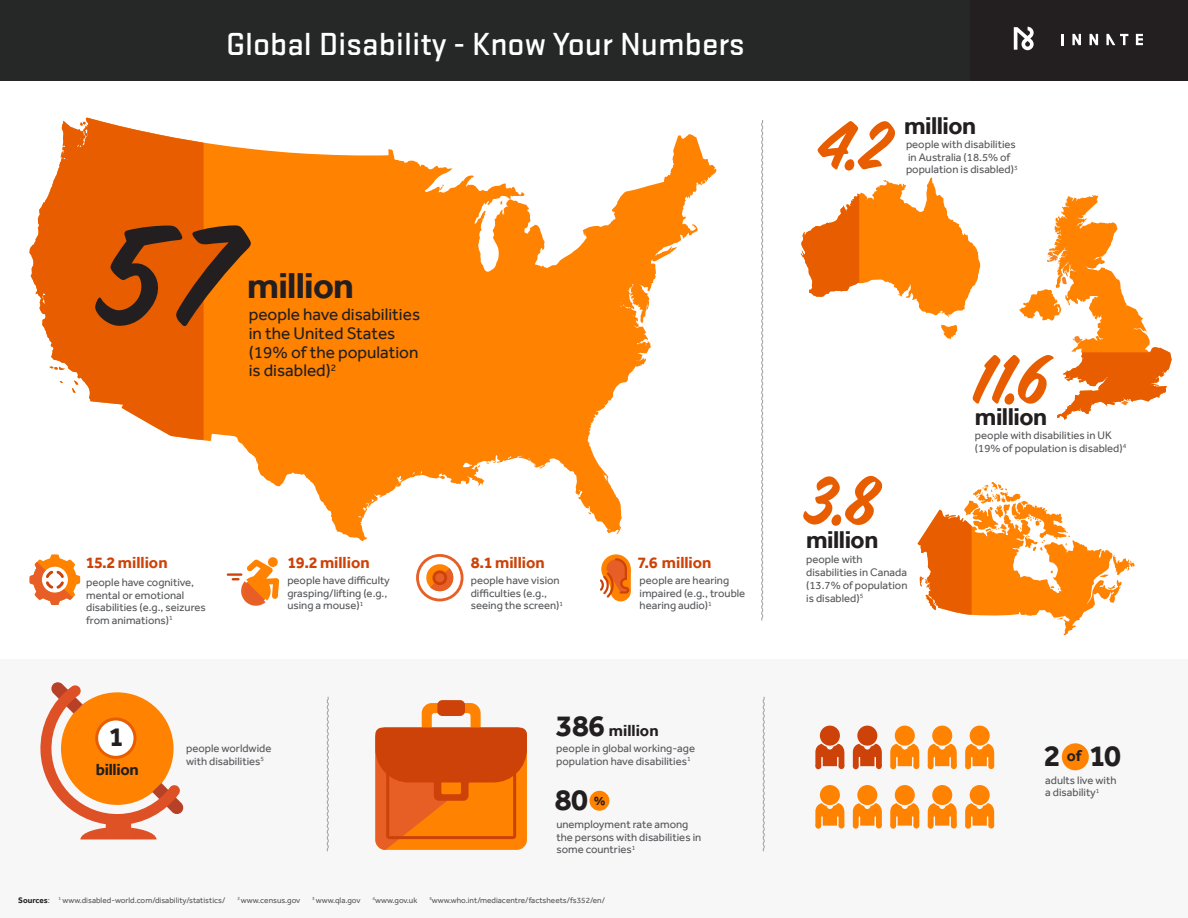
<style>
.page{position:relative;width:1188px;height:918px;background:#fff}
.page>*{position:absolute;margin:0;border:0;box-sizing:border-box;transform-origin:0 0}
.t1{font:154.8px "Sign Painter House Brush";color:#231f20}
.t2{font:75px "Sign Painter House Brush";color:#e85d00}
.t3{font:700 37.05px "Effra";letter-spacing:-.02em;color:#231f20}
.t4{font:500 33.3px "Stratum 2";color:#fff}
.t5{font:700 31.05px "Effra";color:#231f20}
.t6{font:700 28.05px "Effra";color:#231f20}
.t7{font:700 25.05px "Effra";letter-spacing:-.02em;color:#231f20}
.t8{font:17.25px/18.8px "Effra";color:#231f20}
.t9{font:700 16.5px "Effra";color:#cd4208}
.t10{font:700 16.5px "Effra";letter-spacing:-.01em;color:#231f20}
.t11{font:700 12.75px "Effra";color:#231f20}
.t12{font:11.25px/12.8px "Effra";color:#57585a}
.t13{font:8.25px "Effra";color:#57585a}
.t14{font:6.6px "Effra";color:#57585a}
.s1{font-size:31.05px}
.s2{font-weight:700;color:#231f20}
.s3{font-size:16.05px}
</style>
<div class="page">
<div style="left:0;top:660px;width:1188px;height:258px;background:#f7f7f8"></div>
<div style="left:0;top:0;width:1188px;height:81px;background:#262727"></div>
<div style="left:971px;top:0;width:217px;height:81px;background:#231f20"></div>
<svg style="left:1061px;top:34px;width:2px;height:11px"></svg>
<svg style="left:1072px;top:34px;width:9px;height:11px"></svg>
<svg style="left:1090px;top:34px;width:8px;height:11px"></svg>
<svg style="left:1136px;top:34px;width:7px;height:11px"></svg>
<svg style="left:1106px;top:34px;width:22px;height:11px"></svg>
<svg style="left:1014px;top:27px;width:20px;height:23px"></svg>
<svg style="left:202px;top:134px;width:514px;height:407px;fill:#ff8200"></svg>
<svg style="left:29px;top:118px;width:175px;height:322px;fill:#e85d00"></svg>
<svg style="left:168px;top:238px;width:69px;height:57px;background:#ed6500"></svg>
<svg style="left:30px;top:554px;width:50px;height:51px"></svg>
<svg style="left:268px;top:557px;width:10px;height:10px"></svg>
<svg style="left:228px;top:559px;width:51px;height:47px"></svg>
<div style="left:416px;top:554px;width:48px;height:47px;border:3px solid #e75f26;border-radius:50%"></div>
<svg style="left:425px;top:563px;width:30px;height:30px"></svg>
<div style="left:611px;top:581px;width:20px;height:20px;background:#ff8200;border-radius:50%"></div>
<svg style="left:601px;top:554px;width:30px;height:30px"></svg>
<svg style="left:599px;top:557px;width:32px;height:43px"></svg>
<svg style="left:761px;top:119px;width:3px;height:502px"></svg>
<svg style="left:40px;top:682px;width:144px;height:157px"></svg>
<div style="left:97px;top:719px;width:38px;height:38px;background:#fff;border-radius:50%"></div>
<div style="left:95px;top:717px;width:42px;height:42px;border:3px solid #e85d00;border-radius:50%"></div>
<svg style="left:326px;top:696px;width:3px;height:156px"></svg>
<div style="left:437px;top:700px;width:28px;height:16px;background:#cd4208;border-radius:5px"></div>
<svg style="left:375px;top:703px;width:152px;height:147px;background:#e57128"></svg>
<div style="left:589px;top:791px;width:20px;height:20px;background:#ff8200;border-radius:50%"></div>
<svg style="left:801px;top:177px;width:179px;height:140px"></svg>
<svg style="left:941px;top:325px;width:16px;height:14px"></svg>
<svg style="left:1019px;top:195px;width:153px;height:225px"></svg>
<svg style="left:918px;top:482px;width:217px;height:153px"></svg>
<div style="left:819px;top:725px;width:22px;height:21px;background:#cd4208;border-radius:50%"></div>
<div style="left:818px;top:724px;width:23px;height:23px;border:2px solid #f7f7f8;border-radius:50%"></div>
<svg style="left:815px;top:743px;width:29px;height:26px"></svg>
<div style="left:857px;top:725px;width:21px;height:21px;background:#cd4208;border-radius:50%"></div>
<div style="left:856px;top:724px;width:23px;height:23px;border:2px solid #f7f7f8;border-radius:50%"></div>
<svg style="left:853px;top:743px;width:29px;height:26px"></svg>
<div style="left:894px;top:725px;width:22px;height:21px;background:#ff8200;border-radius:50%"></div>
<div style="left:893px;top:724px;width:23px;height:23px;border:2px solid #f7f7f8;border-radius:50%"></div>
<svg style="left:890px;top:743px;width:29px;height:26px"></svg>
<div style="left:894px;top:784px;width:22px;height:22px;background:#ff8200;border-radius:50%"></div>
<div style="left:893px;top:784px;width:23px;height:23px;border:2px solid #f7f7f8;border-radius:50%"></div>
<svg style="left:890px;top:803px;width:29px;height:26px"></svg>
<div style="left:819px;top:784px;width:22px;height:22px;background:#ff8200;border-radius:50%"></div>
<div style="left:818px;top:784px;width:23px;height:23px;border:2px solid #f7f7f8;border-radius:50%"></div>
<svg style="left:815px;top:803px;width:29px;height:26px"></svg>
<div style="left:931px;top:725px;width:22px;height:21px;background:#ff8200;border-radius:50%"></div>
<div style="left:931px;top:724px;width:23px;height:23px;border:2px solid #f7f7f8;border-radius:50%"></div>
<svg style="left:928px;top:743px;width:29px;height:26px"></svg>
<div style="left:931px;top:784px;width:22px;height:22px;background:#ff8200;border-radius:50%"></div>
<div style="left:931px;top:784px;width:23px;height:23px;border:2px solid #f7f7f8;border-radius:50%"></div>
<svg style="left:928px;top:803px;width:29px;height:26px"></svg>
<div style="left:857px;top:784px;width:21px;height:22px;background:#ff8200;border-radius:50%"></div>
<div style="left:856px;top:784px;width:23px;height:23px;border:2px solid #f7f7f8;border-radius:50%"></div>
<svg style="left:853px;top:803px;width:29px;height:26px"></svg>
<div style="left:969px;top:725px;width:21px;height:21px;background:#ff8200;border-radius:50%"></div>
<div style="left:968px;top:724px;width:23px;height:23px;border:2px solid #f7f7f8;border-radius:50%"></div>
<svg style="left:965px;top:743px;width:29px;height:26px"></svg>
<div style="left:969px;top:784px;width:21px;height:22px;background:#ff8200;border-radius:50%"></div>
<div style="left:968px;top:784px;width:23px;height:23px;border:2px solid #f7f7f8;border-radius:50%"></div>
<svg style="left:965px;top:803px;width:29px;height:26px"></svg>
<div style="left:1062px;top:743px;width:27px;height:27px;background:#ff8200;border-radius:50%"></div>
<svg style="left:762px;top:696px;width:3px;height:156px"></svg>
<p class="t4" style="left:226px;top:22px;width:520px">Global Disability - Know Your Numbers</p>
<p class="t1" style="left:99px;top:202px;width:139px">57</p>
<p class="t3" style="left:247px;top:263px;width:108px">million</p>
<p class="t8" style="left:249px;top:305px;width:173px">people have disabilities in the United States (19% of the population is disabled)<sup>2</sup></p>
<p class="t9" style="left:86px;top:552px;width:83px">15.2 million</p>
<p class="t12" style="left:86px;top:576px;width:109px">people have cognitive,</p>
<p class="t12" style="left:86px;top:588px;width:100px">mental or emotional</p>
<p class="t12" style="left:86px;top:601px;width:121px">disabilities (e.g., seizures</p>
<p class="t12" style="left:86px;top:614px;width:84px">from animations)</p>
<p class="t14" style="left:169px;top:614px;width:5px">1</p>
<p class="t9" style="left:287px;top:552px;width:84px">19.2 million</p>
<p class="t12" style="left:287px;top:574px;width:104px">people have difficulty</p>
<p class="t12" style="left:287px;top:586px;width:101px">grasping/lifting (e.g.,</p>
<p class="t12" style="left:287px;top:599px;width:74px">using a mouse)</p>
<p class="t14" style="left:360px;top:600px;width:5px">1</p>
<p class="t6" style="left:109px;top:720px;width:17px">1</p>
<p class="t10" style="left:96px;top:759px;width:44px">billion</p>
<p class="t12" style="left:186px;top:742px;width:87px">people worldwide with disabilities<sup>5</sup></p>
<p class="t9" style="left:471px;top:552px;width:76px">8.1 million</p>
<p class="t12" style="left:471px;top:574px;width:94px">people have vision difficulties (e.g., seeing the screen)<sup>1</sup></p>
<p class="t9" style="left:637px;top:552px;width:76px">7.6 million</p>
<p class="t12" style="left:640px;top:574px;width:91px">people are hearing</p>
<p class="t12" style="left:640px;top:586px;width:107px">impaired (e.g., trouble</p>
<p class="t12" style="left:640px;top:599px;width:70px">hearing audio)</p>
<p class="t14" style="left:708px;top:600px;width:5px">1</p>
<p class="t10" style="left:556px;top:720px;width:104px"><span class="s1">386</span> million</p>
<p class="t12" style="left:556px;top:742px;width:140px">people in global working-age population have disabilities<sup>1</sup></p>
<p class="t5" style="left:555px;top:781px;width:35px">80</p>
<p class="t11" style="left:594px;top:792px;width:13px">%</p>
<p class="t12" style="left:556px;top:818px;width:146px">unemployment rate among the persons with disabilities in some countries<sup>1</sup></p>
<p class="t13" style="left:18px;top:895px;width:209px"><span class="s2">Sources</span>: <sup>1</sup> www.disabled-world.com/disability/statistics/</p>
<p class="t13" style="left:237px;top:895px;width:64px"><sup>2</sup> www.census.gov</p>
<p class="t13" style="left:312px;top:895px;width:50px"><sup>3</sup> www.qla.gov</p>
<p class="t13" style="left:373px;top:895px;width:46px"><sup>4</sup>www.gov.uk</p>
<p class="t13" style="left:429px;top:895px;width:177px"><sup>5</sup>www.who.int/mediacentre/factsheets/fs352/en/</p>
<p class="t2" style="left:818px;top:110px;width:74px">4.2</p>
<p class="t7" style="left:904px;top:110px;width:74px">million</p>
<p class="t12" style="left:906px;top:138px;width:113px">people with disabilities in Australia (18.5% of population is disabled)<sup>3</sup></p>
<p class="t2" style="left:806px;top:465px;width:75px">3.8</p>
<p class="t7" style="left:806px;top:524px;width:74px">million</p>
<p class="t12" style="left:806px;top:553px;width:103px">people with disabilities in Canada (13.7% of population is disabled)<sup>5</sup></p>
<p class="t2" style="left:975px;top:344px;width:78px">11.6</p>
<p class="t7" style="left:975px;top:401px;width:74px">million</p>
<p class="t12" style="left:975px;top:429px;width:153px">people with disabilities in UK (19% of population is disabled)<sup>4</sup></p>
<p class="t5" style="left:1044px;top:737px;width:79px">2 <span class="s3">of</span> 10</p>
<p class="t12" style="left:1045px;top:773px;width:73px">adults live with a disability<sup>1</sup></p>
</div>
